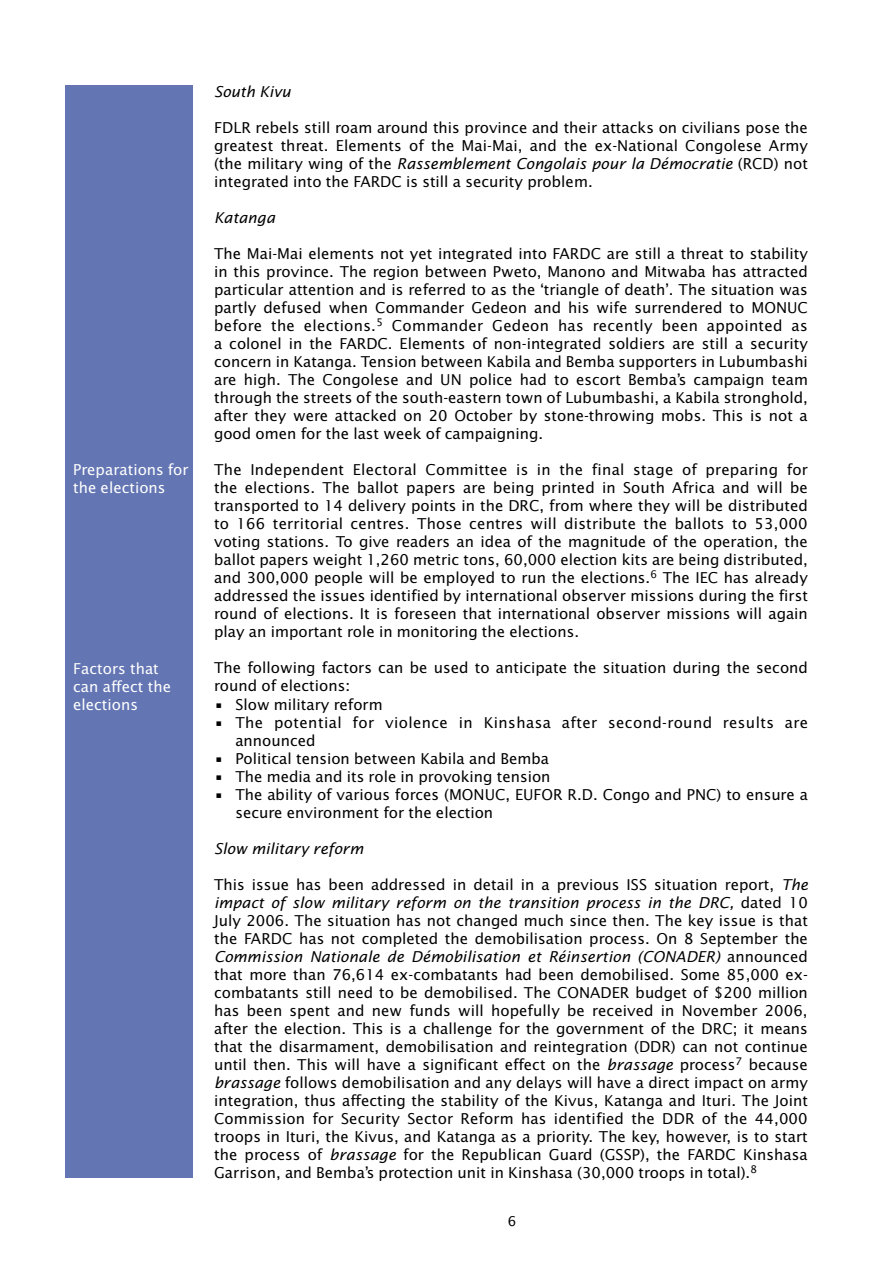
<style>
.page{position:relative;width:893px;height:1263px;background:#fff}
.page>*{position:absolute;margin:0;border:0;box-sizing:border-box;transform-origin:0 0}
.t1{font:15px/18px "Lucida Sans";color:#000;text-align:justify}
.t{font:15px/18px "Lucida Sans";color:#000}
.t-2{font:15px/18px "Lucida Sans";letter-spacing:.025em;color:#000}
.heading_1{font:15px/18px "Lucida Sans";color:#fff}
.heading_2{font:italic 15px "Lucida Sans";color:#000}
.None-2{font:13.5px "Lucida Sans";color:#000}
.s1{font-style:italic}
</style>
<div class="page">
<div style="left:66px;top:85px;width:127px;height:1093px;background:#6375b3"></div>
<p class="heading_1" style="left:73px;top:461px;width:117px">Preparations for the elections</p>
<p class="heading_1" style="left:73px;top:659px;width:99px">Factors that can affect the elections</p>
<p class="heading_2" style="left:214px;top:82px;width:78px">South Kivu</p>
<p class="t1" style="left:214px;top:118px;width:595px">FDLR rebels still roam around this province and their attacks on civilians pose the greatest threat. Elements of the Mai-Mai, and the ex-National Congolese Army (the military wing of the <span class="s1">Rassemblement Congolais pour la Démocratie</span> (RCD) not integrated into the FARDC is still a security problem.</p>
<p class="heading_2" style="left:214px;top:208px;width:63px">Katanga</p>
<p class="t1" style="left:214px;top:244px;width:595px">The Mai-Mai elements not yet integrated into FARDC are still a threat to stability in this province. The region between Pweto, Manono and Mitwaba has attracted particular attention and is referred to as the ‘triangle of death’. The situation was partly defused when Commander Gedeon and his wife surrendered to MONUC before the elections.<sup>5</sup> Commander Gedeon has recently been appointed as a colonel in the FARDC. Elements of non-integrated soldiers are still a security concern in Katanga. Tension between Kabila and Bemba supporters in Lubumbashi are high. The Congolese and UN police had to escort Bemba’s campaign team through the streets of the south-eastern town of Lubumbashi, a Kabila stronghold, after they were attacked on 20 October by stone-throwing mobs. This is not a good omen for the last week of campaigning.</p>
<p class="t1" style="left:214px;top:460px;width:595px">The Independent Electoral Committee is in the final stage of preparing for the elections. The ballot papers are being printed in South Africa and will be transported to 14 delivery points in the DRC, from where they will be distributed to 166 territorial centres. Those centres will distribute the ballots to 53,000 voting stations. To give readers an idea of the magnitude of the operation, the ballot papers weight 1,260 metric tons, 60,000 election kits are being distributed, and 300,000 people will be employed to run the elections.<sup>6</sup> The IEC has already addressed the issues identified by international observer missions during the first round of elections. It is foreseen that international observer missions will again play an important role in monitoring the elections.</p>
<p class="t1" style="left:214px;top:659px;width:595px">The following factors can be used to anticipate the situation during the second round of elections:</p>
<p class="t" style="left:214px;top:695px;width:170px">• Slow military reform</p>
<p class="t-2" style="left:235px;top:713px;width:574px;text-indent:-21px">• The potential for violence in Kinshasa after second-round results are announced</p>
<p class="t" style="left:214px;top:749px;width:337px">• Political tension between Kabila and Bemba</p>
<p class="t" style="left:214px;top:767px;width:338px">• The media and its role in provoking tension</p>
<p class="t" style="left:235px;top:785px;width:574px;text-indent:-21px">• The ability of various forces (MONUC, EUFOR R.D. Congo and PNC) to ensure a secure environment for the election</p>
<p class="heading_2" style="left:214px;top:839px;width:151px">Slow military reform</p>
<p class="t1" style="left:214px;top:875px;width:595px">This issue has been addressed in detail in a previous ISS situation report, <span class="s1">The impact of slow military reform on the transition process in the DRC,</span> dated 10<br>July 2006. The situation has not changed much since then. The key issue is that the FARDC has not completed the demobilisation process. On 8 September the <span class="s1">Commission Nationale de Démobilisation et Réinsertion (CONADER)</span> announced that more than 76,614 ex-combatants had been demobilised. Some 85,000 ex&shy;combatants still need to be demobilised. The CONADER budget of $200 million has been spent and new funds will hopefully be received in November 2006, after the election. This is a challenge for the government of the DRC; it means that the disarmament, demobilisation and reintegration (DDR) can not continue until then. This will have a significant effect on the <span class="s1">brassage</span> process<sup>7</sup> because <span class="s1">brassage</span> follows demobilisation and any delays will have a direct impact on army integration, thus affecting the stability of the Kivus, Katanga and Ituri. The Joint Commission for Security Sector Reform has identified the DDR of the 44,000 troops in Ituri, the Kivus, and Katanga as a priority. The key, however, is to start the process of <span class="s1">brassage</span> for the Republican Guard (GSSP), the FARDC Kinshasa Garrison, and Bemba’s protection unit in Kinshasa (30,000 troops in total).<sup>8</sup></p>
<p class="None-2" style="left:508px;top:1213px;width:10px">6</p>
</div>
